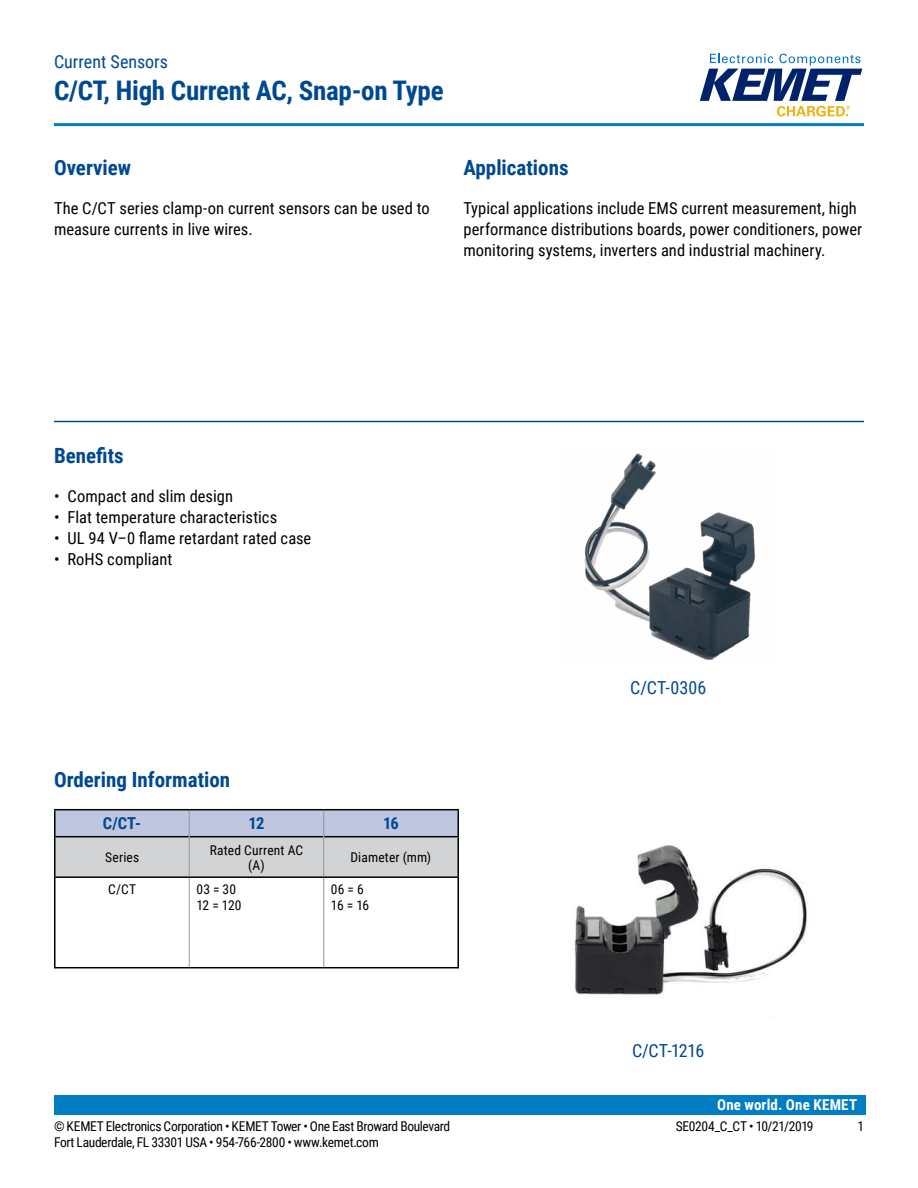
<style>
.page{position:relative;width:918px;height:1188px;background:#fff}
.page>*{position:absolute;margin:0;border:0;box-sizing:border-box;transform-origin:0 0}
.t1{font:700 27px "Roboto Condensed";letter-spacing:-.01em;color:#004990}
.t2{font:700 21px "Roboto Condensed";color:#004990}
.t3{font:18px "Roboto Condensed";color:#004990}
.t4{font:16.5px/21px "Roboto Condensed";letter-spacing:.005em;color:#000}
.t5{font:700 16.5px "Roboto Condensed";color:#004990}
.t6{font:700 15px "Roboto Condensed";letter-spacing:.015em;color:#fff}
.t7{font:13.5px/16.2px "Roboto Condensed";letter-spacing:-.025em;color:#000}
.t8{font:13.5px/15px "Roboto Condensed";letter-spacing:.015em;color:#000;text-align:center}
.t9{font:13.5px "Roboto Condensed";letter-spacing:.01em;color:#000}
</style>
<div class="page">
<svg style="left:700px;top:54px;width:162px;height:63px"></svg>
<hr style="left:54px;top:123px;width:810px;height:3px;background:#007dc3">
<div style="left:54px;top:1095px;width:811px;height:20px;background:#007dc3"></div>
<hr style="left:54px;top:421px;width:810px;height:1px;background:#004990">
<hr style="left:54px;top:836px;width:135px;height:1px;background:#000">
<hr style="left:54px;top:809px;width:135px;height:1px;background:#000">
<hr style="left:54px;top:810px;width:2px;height:26px;background:#000">
<hr style="left:189px;top:809px;width:135px;height:1px;background:#000">
<hr style="left:324px;top:809px;width:135px;height:1px;background:#000">
<svg style="left:55px;top:810px;width:404px;height:157px"></svg>
<hr style="left:54px;top:878px;width:2px;height:89px;background:#000">
<hr style="left:458px;top:878px;width:1px;height:89px;background:#000">
<hr style="left:54px;top:967px;width:135px;height:1px;background:#000">
<hr style="left:189px;top:967px;width:135px;height:1px;background:#000">
<hr style="left:324px;top:967px;width:135px;height:1px;background:#000">
<hr style="left:54px;top:837px;width:2px;height:39px;background:#000">
<hr style="left:458px;top:837px;width:1px;height:39px;background:#000">
<hr style="left:54px;top:876px;width:135px;height:2px;background:#000">
<hr style="left:189px;top:876px;width:135px;height:2px;background:#000">
<hr style="left:324px;top:876px;width:135px;height:2px;background:#000">
<img style="left:574px;top:845px;width:233px;height:150px">
<img style="left:584px;top:453px;width:171px;height:207px">
<p class="t3" style="left:54px;top:48px;width:116px">Current Sensors</p>
<h1 class="t1" style="left:54px;top:71px;width:391px">C/CT, High Current AC, Snap-on Type</h1>
<p class="t2" style="left:54px;top:153px;width:79px">Overview</p>
<p class="t4" style="left:54px;top:197px;width:377px">The C/CT series clamp-on current sensors can be used to measure currents in live wires.</p>
<p class="t2" style="left:464px;top:153px;width:107px">Applications</p>
<p class="t4" style="left:464px;top:197px;width:400px">Typical applications include EMS current measurement, high performance distributions boards, power conditioners, power monitoring systems, inverters and industrial machinery.</p>
<p class="t2" style="left:54px;top:441px;width:71px">Benefits</p>
<p class="t4" style="left:54px;top:485px;width:181px">• Compact and slim design</p>
<p class="t4" style="left:54px;top:506px;width:225px">• Flat temperature characteristics</p>
<p class="t4" style="left:54px;top:527px;width:259px">• UL 94 V–0 flame retardant rated case</p>
<p class="t4" style="left:54px;top:548px;width:120px">• RoHS compliant</p>
<p class="t2" style="left:54px;top:765px;width:178px">Ordering Information</p>
<p class="t5" style="left:103px;top:812px;width:40px">C/CT-</p>
<p class="t5" style="left:249px;top:812px;width:17px">12</p>
<p class="t5" style="left:383px;top:812px;width:17px">16</p>
<p class="t7" style="left:105px;top:849px;width:35px">Series</p>
<p class="t8" style="left:210px;top:842px;width:95px">Rated Current AC (A)</p>
<p class="t9" style="left:350px;top:848px;width:82px">Diameter (mm)</p>
<p class="t7" style="left:108px;top:881px;width:29px">C/CT</p>
<p class="t7" style="left:196px;top:881px;width:47px">03 = 30<br>12 = 120</p>
<p class="t7" style="left:331px;top:881px;width:40px">06 = 6<br>16 = 16</p>
<p class="t3" style="left:630px;top:675px;width:78px">C/CT-0306</p>
<p class="t3" style="left:632px;top:1038px;width:74px">C/CT-1216</p>
<p class="t6" style="left:717px;top:1094px;width:142px">One world. One KEMET</p>
<p class="t7" style="left:54px;top:1117px;width:398px">© KEMET Electronics Corporation • KEMET Tower • One East Broward Boulevard</p>
<p class="t7" style="left:676px;top:1117px;width:139px">SE0204_C_CT • 10/21/2019</p>
<p class="t7" style="left:857px;top:1117px;width:8px">1</p>
<p class="t7" style="left:54px;top:1133px;width:326px">Fort Lauderdale, FL 33301 USA • 954-766-2800 • www.kemet.com</p>
</div>
